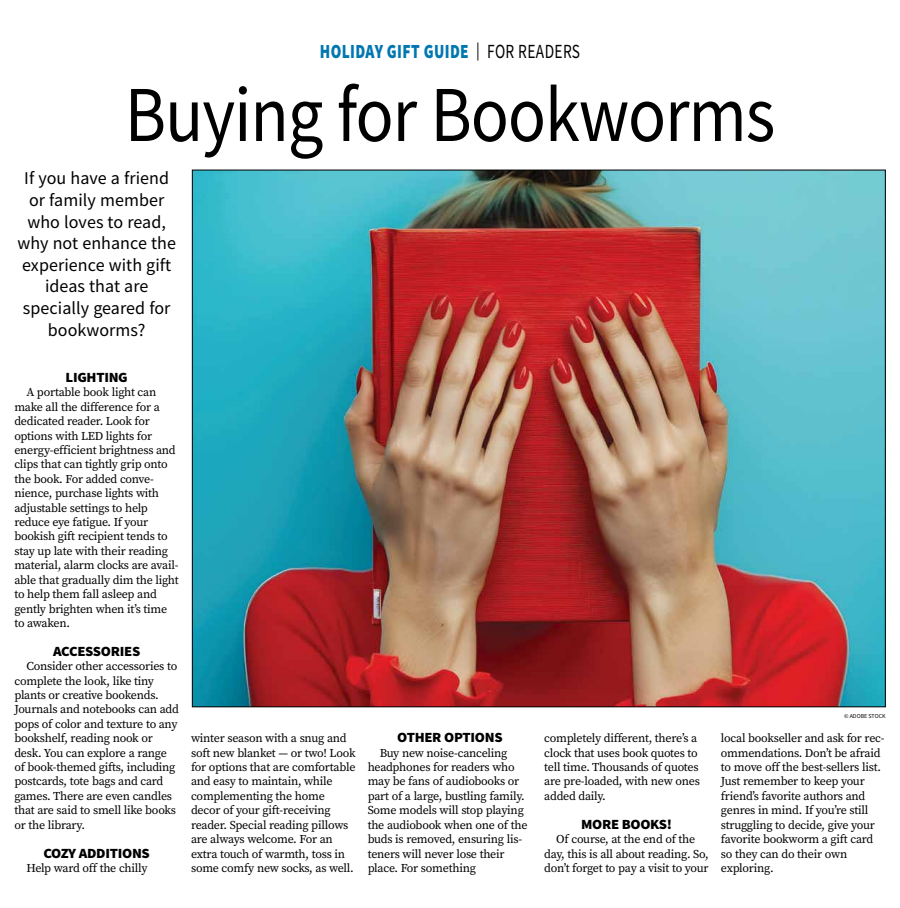
<style>
.page{position:relative;width:900px;height:908px;background:#fff}
.page>*{position:absolute;margin:0;border:0;box-sizing:border-box;transform-origin:0 0}
.t1{font:79.2px "Source Sans Pro";letter-spacing:-.015em;color:#000;scale:.89 1}
.t2{font:900 20px "Source Sans Pro";letter-spacing:.025em;color:#0077b1;scale:.77 1}
.t3{font:18px/21.6px "Source Sans Pro";letter-spacing:.005em;color:#000;text-align:center}
.t4{font:900 14px "Source Sans Pro";letter-spacing:-.02em;color:#000;scale:1.05 1}
.t5{font:12px/14.4px "Source Serif Pro";letter-spacing:-.02em;color:#000}
.t6{font:6px "Source Sans Pro";color:#000}
.s1{font-weight:400;font-size:18px;color:#000}
.s2{font-weight:400;color:#000}
</style>
<div class="page">
<img style="left:194px;top:172px;width:690px;height:532px">
<h2 class="t2" style="left:320px;top:38px;width:340px">HOLIDAY GIFT GUIDE <span class="s1">|</span> <span class="s2">FOR READERS</span></h2>
<h1 class="t1" style="left:125px;top:64px;width:732px">Buying for Bookworms</h1>
<h3 class="t3" style="left:17px;top:167px;width:160px">If you have a friend or family member who loves to read, why not enhance the experience with gift ideas that are specially geared for bookworms?</h3>
<p class="t4" style="left:66px;top:367px;width:61px">LIGHTING</p>
<p class="t5" style="left:14px;top:385px;width:166px;text-indent:12px">A portable book light can make all the difference for a dedicated reader. Look for options with LED lights for energy-efficient brightness and clips that can tightly grip onto the book. For added conve&shy;nience, purchase lights with adjustable settings to help reduce eye fatigue. If your bookish gift recipient tends to stay up late with their reading material, alarm clocks are avail&shy;able that gradually dim the light to help them fall asleep and gently brighten when it’s time to awaken.</p>
<p class="t4" style="left:53px;top:641px;width:84px">ACCESSORIES</p>
<p class="t5" style="left:14px;top:658px;width:166px;text-indent:12px">Consider other accessories to complete the look, like tiny plants or creative bookends.<br>Journals and notebooks can add pops of color and texture to any bookshelf, reading nook or desk. You can explore a range of book-themed gifts, including postcards, tote bags and card games. There are even candles that are said to smell like books or the library.</p>
<p class="t4" style="left:44px;top:842px;width:103px">COZY ADDITIONS</p>
<p class="t5" style="left:26px;top:860px;width:123px">Help ward off the chilly</p>
<p class="t5" style="left:191px;top:730px;width:166px">winter season with a snug and soft new blanket — or two! Look for options that are comfortable and easy to maintain, while complementing the home decor of your gift-receiving reader. Special reading pillows are always welcome. For an extra touch of warmth, toss in some comfy new socks, as well.</p>
<p class="t4" style="left:397px;top:727px;width:102px">OTHER OPTIONS</p>
<p class="t5" style="left:368px;top:745px;width:161px;text-indent:12px">Buy new noise-canceling headphones for readers who may be fans of audiobooks or part of a large, bustling family.<br>Some models will stop playing the audiobook when one of the buds is removed, ensuring lis&shy;teners will never lose their place. For something</p>
<p class="t5" style="left:544px;top:730px;width:157px">completely different, there’s a clock that uses book quotes to tell time. Thousands of quotes are pre-loaded, with new ones added daily.</p>
<p class="t4" style="left:581px;top:814px;width:88px">MORE BOOKS!</p>
<p class="t5" style="left:544px;top:831px;width:166px;text-align:center">Of course, at the end of the<br>day, this is all about reading. So, don’t forget to pay a visit to your</p>
<p class="t6" style="left:844px;top:711px;width:43px">© ADOBE STOCK</p>
<p class="t5" style="left:721px;top:730px;width:165px">local bookseller and ask for rec&shy;ommendations. Don’t be afraid to move off the best-sellers list.<br>Just remember to keep your friend’s favorite authors and genres in mind. If you’re still struggling to decide, give your favorite bookworm a gift card so they can do their own exploring.</p>
</div>
